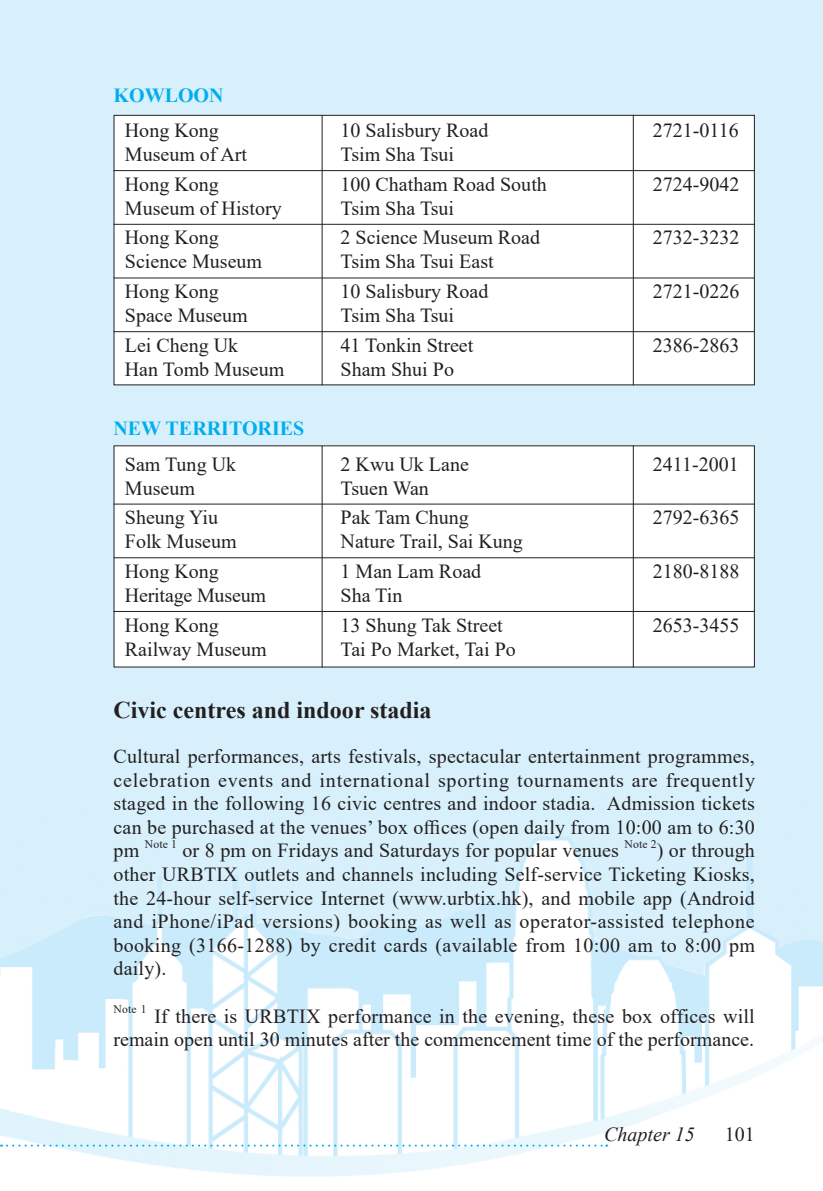
<style>
.page{position:relative;width:823px;height:1191px;background:#fff}
.page>*{position:absolute;margin:0;border:0;box-sizing:border-box;transform-origin:0 0}
.t1{font:700 24px "Times New Roman";color:#231f20}
.t2{font:20px/23.6px "Times New Roman";color:#231f20;text-align:justify}
.t3{font:700 20px "Times New Roman";color:#00aeef}
.t4{font:italic 20px "Times New Roman";color:#231f20}
.t5{font:11.6px "Times New Roman";letter-spacing:.01em;color:#231f20}
</style>
<div class="page">
<img style="left:0;top:0;width:822px;height:1177px">
<svg style="left:1px;top:1144px;width:606px;height:2px"></svg>
<div style="left:114px;top:446px;width:640px;height:221px;background:#fff"></div>
<hr style="left:321px;top:445px;width:1px;height:222px;background:#231f20">
<hr style="left:632px;top:445px;width:1px;height:222px;background:#231f20">
<div style="left:114px;top:115px;width:640px;height:270px;background:#fff"></div>
<div style="left:113px;top:115px;width:641px;height:270px;border:1px solid #231f20"></div>
<hr style="left:321px;top:115px;width:1px;height:270px;background:#231f20">
<hr style="left:632px;top:115px;width:1px;height:270px;background:#231f20">
<hr style="left:113px;top:170px;width:641px;height:1px;background:#231f20">
<hr style="left:113px;top:224px;width:641px;height:1px;background:#231f20">
<hr style="left:113px;top:277px;width:641px;height:1px;background:#231f20">
<hr style="left:113px;top:331px;width:641px;height:1px;background:#231f20">
<hr style="left:113px;top:503px;width:641px;height:1px;background:#231f20">
<hr style="left:113px;top:557px;width:641px;height:1px;background:#231f20">
<hr style="left:113px;top:611px;width:641px;height:1px;background:#231f20">
<p class="t3" style="left:113px;top:81px;width:112px">KOWLOON</p>
<p class="t2" style="left:125px;top:118px;width:95px">Hong Kong</p>
<p class="t2" style="left:340px;top:118px;width:149px">10 Salisbury Road</p>
<p class="t2" style="left:652px;top:118px;width:87px">2721-0116</p>
<p class="t2" style="left:125px;top:142px;width:124px">Museum of Art</p>
<p class="t2" style="left:340px;top:142px;width:115px">Tsim Sha Tsui</p>
<p class="t2" style="left:125px;top:172px;width:95px">Hong Kong</p>
<p class="t2" style="left:340px;top:172px;width:208px">100 Chatham Road South</p>
<p class="t2" style="left:652px;top:172px;width:88px">2724-9042</p>
<p class="t2" style="left:125px;top:196px;width:158px">Museum of History</p>
<p class="t2" style="left:340px;top:196px;width:115px">Tsim Sha Tsui</p>
<p class="t2" style="left:125px;top:225px;width:95px">Hong Kong</p>
<p class="t2" style="left:340px;top:225px;width:201px">2 Science Museum Road</p>
<p class="t2" style="left:652px;top:225px;width:88px">2732-3232</p>
<p class="t2" style="left:125px;top:249px;width:139px">Science Museum</p>
<p class="t2" style="left:340px;top:249px;width:154px">Tsim Sha Tsui East</p>
<p class="t2" style="left:125px;top:279px;width:95px">Hong Kong</p>
<p class="t2" style="left:340px;top:279px;width:149px">10 Salisbury Road</p>
<p class="t2" style="left:652px;top:279px;width:88px">2721-0226</p>
<p class="t2" style="left:125px;top:303px;width:124px">Space Museum</p>
<p class="t2" style="left:340px;top:303px;width:115px">Tsim Sha Tsui</p>
<p class="t2" style="left:125px;top:333px;width:115px">Lei Cheng Uk</p>
<p class="t2" style="left:340px;top:333px;width:134px">41 Tonkin Street</p>
<p class="t2" style="left:652px;top:333px;width:88px">2386-2863</p>
<p class="t2" style="left:125px;top:357px;width:161px">Han Tomb Museum</p>
<p class="t2" style="left:340px;top:357px;width:115px">Sham Shui Po</p>
<p class="t3" style="left:113px;top:414px;width:192px">NEW TERRITORIES</p>
<p class="t2" style="left:125px;top:451px;width:113px">Sam Tung Uk</p>
<p class="t2" style="left:340px;top:451px;width:130px">2 Kwu Uk Lane</p>
<p class="t2" style="left:652px;top:451px;width:87px">2411-2001</p>
<p class="t2" style="left:125px;top:475px;width:71px">Museum</p>
<p class="t2" style="left:340px;top:475px;width:90px">Tsuen Wan</p>
<p class="t2" style="left:125px;top:505px;width:95px">Sheung Yiu</p>
<p class="t2" style="left:340px;top:505px;width:130px">Pak Tam Chung</p>
<p class="t2" style="left:652px;top:505px;width:88px">2792-6365</p>
<p class="t2" style="left:125px;top:529px;width:113px">Folk Museum</p>
<p class="t2" style="left:340px;top:529px;width:184px">Nature Trail, Sai Kung</p>
<p class="t2" style="left:125px;top:559px;width:95px">Hong Kong</p>
<p class="t2" style="left:340px;top:559px;width:142px">1 Man Lam Road</p>
<p class="t2" style="left:652px;top:559px;width:88px">2180-8188</p>
<p class="t2" style="left:125px;top:583px;width:143px">Heritage Museum</p>
<p class="t2" style="left:340px;top:583px;width:63px">Sha Tin</p>
<p class="t2" style="left:125px;top:612px;width:95px">Hong Kong</p>
<p class="t2" style="left:340px;top:612px;width:164px">13 Shung Tak Street</p>
<p class="t2" style="left:652px;top:612px;width:88px">2653-3455</p>
<p class="t2" style="left:125px;top:636px;width:143px">Railway Museum</p>
<p class="t2" style="left:340px;top:636px;width:177px">Tai Po Market, Tai Po</p>
<p class="t1" style="left:113px;top:693px;width:319px">Civic centres and indoor stadia</p>
<p class="t2" style="left:113px;top:744px;width:642px">Cultural performances, arts festivals, spectacular entertainment programmes, celebration events and international sporting tournaments are frequently staged in the following 16 civic centres and indoor stadia. Admission tickets can be purchased at the venues’ box offices (open daily from 10:00 am to 6:30 pm</p>
<p class="t5" style="left:145px;top:836px;width:34px">Note 1</p>
<p class="t2" style="left:182px;top:838px;width:438px">or 8 pm on Fridays and Saturdays for popular venues</p>
<p class="t5" style="left:624px;top:836px;width:34px">Note 2</p>
<p class="t2" style="left:113px;top:838px;width:642px;text-indent:543px">) or through other URBTIX outlets and channels including Self-service Ticketing Kiosks, the 24-hour self-service Internet (www.urbtix.hk), and mobile app (Android and iPhone/iPad versions) booking as well as operator-assisted telephone booking (3166-1288) by credit cards (available from 10:00 am to 8:00 pm daily).</p>
<p class="t5" style="left:113px;top:1001px;width:35px">Note 1</p>
<p class="t2" style="left:113px;top:1003px;width:642px;text-align:right">If there is URBTIX performance in the evening, these box offices will remain open until 30 minutes after the commencement time of the performance.</p>
<p class="t4" style="left:603px;top:1120px;width:92px">Chapter 15</p>
<p class="t2" style="left:724px;top:1122px;width:31px">101</p>
</div>
